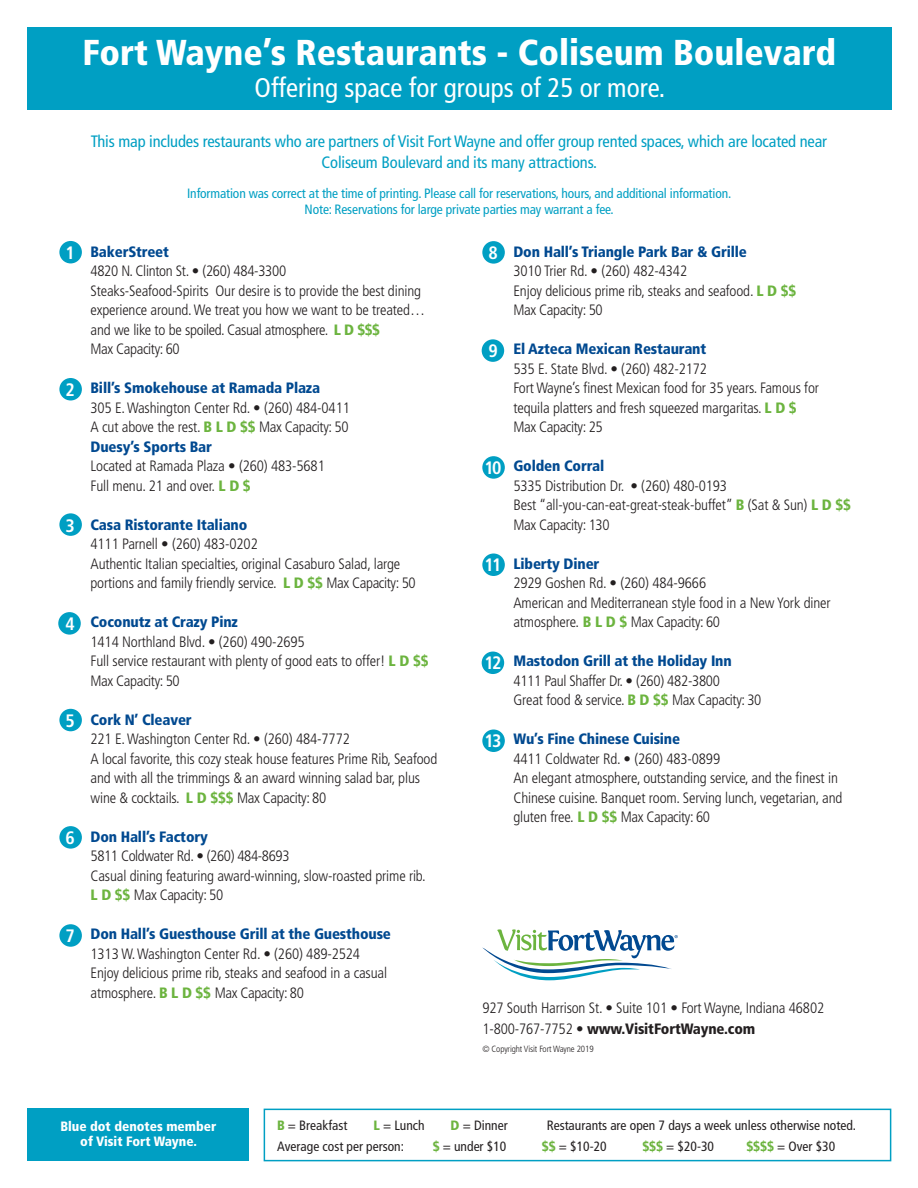
<style>
.page{position:relative;width:918px;height:1188px;background:#fff}
.page>*{position:absolute;margin:0;border:0;box-sizing:border-box;transform-origin:0 0}
.t1{font:900 condensed 36px "Frutiger";color:#fff}
.t2{font:condensed 27px "Frutiger";color:#fff}
.t3{font:700 condensed 18px "Frutiger";letter-spacing:-.1em;color:#fff}
.t4{font:condensed 16.5px "Frutiger";letter-spacing:-.01em;color:#009fc3}
.t5{font:300 condensed 15px/19.5px "Frutiger";letter-spacing:-.01em;color:#231f20}
.t6{font:900 condensed 15px "Frutiger";letter-spacing:-.01em;color:#014990}
.t7{font:900 condensed 15px "Frutiger";letter-spacing:-.01em;color:#231f20}
.t8{font:condensed 13.5px/16.5px "Frutiger";letter-spacing:-.01em;color:#009fc3;text-align:center}
.t9{font:condensed 13.5px "Frutiger";color:#231f20}
.t10{font:900 condensed 13.5px "Frutiger";color:#fff}
.t11{font:300 condensed 9px "Frutiger";letter-spacing:-.01em;color:#231f20}
.s1{font-weight:900;color:#6cb43f}
.s2{font-weight:300}
</style>
<div class="page">
<div style="left:58px;top:612px;width:23px;height:23px;background:#009fc3;border-radius:50%"></div>
<div style="left:482px;top:241px;width:23px;height:23px;background:#009fc3;border-radius:50%"></div>
<div style="left:482px;top:339px;width:22px;height:23px;background:#009fc3;border-radius:50%"></div>
<div style="left:59px;top:241px;width:23px;height:22px;background:#009fc3;border-radius:50%"></div>
<div style="left:59px;top:378px;width:23px;height:22px;background:#009fc3;border-radius:50%"></div>
<div style="left:59px;top:513px;width:23px;height:23px;background:#009fc3;border-radius:50%"></div>
<div style="left:59px;top:709px;width:23px;height:22px;background:#009fc3;border-radius:50%"></div>
<div style="left:59px;top:826px;width:23px;height:23px;background:#009fc3;border-radius:50%"></div>
<div style="left:59px;top:924px;width:23px;height:23px;background:#009fc3;border-radius:50%"></div>
<div style="left:482px;top:456px;width:23px;height:23px;background:#009fc3;border-radius:50%"></div>
<div style="left:482px;top:554px;width:23px;height:22px;background:#009fc3;border-radius:50%"></div>
<div style="left:482px;top:729px;width:23px;height:23px;background:#009fc3;border-radius:50%"></div>
<div style="left:482px;top:652px;width:22px;height:22px;background:#009fc3;border-radius:50%"></div>
<div style="left:264px;top:1109px;width:627px;height:52px;border:2px solid #009fc3"></div>
<div style="left:27px;top:1109px;width:222px;height:52px;background:#009fc3"></div>
<svg style="left:482px;top:929px;width:196px;height:51px"></svg>
<div style="left:27px;top:27px;width:864px;height:82px;background:#009fc3"></div>
<p class="t1" style="left:83px;top:31px;width:755px">Fort Wayne’s Restaurants - Coliseum Boulevard</p>
<p class="t2" style="left:254px;top:72px;width:412px">Offering space for groups of 25 or more.</p>
<p class="t3" style="left:65px;top:242px;width:11px">1</p>
<p class="t3" style="left:65px;top:379px;width:11px">2</p>
<p class="t3" style="left:65px;top:515px;width:11px">3</p>
<p class="t3" style="left:65px;top:613px;width:11px">4</p>
<p class="t3" style="left:65px;top:710px;width:11px">5</p>
<p class="t3" style="left:65px;top:827px;width:11px">6</p>
<p class="t3" style="left:65px;top:925px;width:11px">7</p>
<p class="t4" style="left:91px;top:131px;width:738px">This map includes restaurants who are partners of Visit Fort Wayne and offer group rented spaces, which are located near</p>
<p class="t4" style="left:322px;top:152px;width:277px">Coliseum Boulevard and its many attractions.</p>
<p class="t8" style="left:187px;top:185px;width:546px">Information was correct at the time of printing. Please call for reservations, hours, and additional information.<br>Note: Reservations for large private parties may warrant a fee.</p>
<p class="t6" style="left:91px;top:243px;width:80px">BakerStreet</p>
<p class="t5" style="left:91px;top:262px;width:197px">4820 N. Clinton St. • (260) 484-3300</p>
<p class="t5" style="left:91px;top:281px;width:336px">Steaks-Seafood-Spirits Our desire is to provide the best dining experience around. We treat you how we want to be treated… and we like to be spoiled. Casual atmosphere. <span class="s1">L D $$$<br></span>Max Capacity: 60</p>
<p class="t6" style="left:91px;top:379px;width:231px">Bill’s Smokehouse at Ramada Plaza</p>
<p class="t5" style="left:91px;top:398px;width:261px">305 E. Washington Center Rd. • (260) 484-0411</p>
<p class="t5" style="left:91px;top:418px;width:260px">A cut above the rest. <span class="s1">B L D $$</span> Max Capacity: 50</p>
<p class="t6" style="left:91px;top:438px;width:123px">Duesy’s Sports Bar</p>
<p class="t5" style="left:91px;top:457px;width:236px">Located at Ramada Plaza • (260) 483-5681</p>
<p class="t5" style="left:91px;top:476px;width:162px">Full menu. 21 and over. <span class="s1">L D $</span></p>
<p class="t6" style="left:91px;top:516px;width:158px">Casa Ristorante Italiano</p>
<p class="t5" style="left:91px;top:535px;width:169px">4111 Parnell • (260) 483-0202</p>
<p class="t5" style="left:91px;top:554px;width:327px">Authentic Italian specialties, original Casaburo Salad, large portions and family friendly service. <span class="s1">L D $$</span> Max Capacity: 50</p>
<p class="t6" style="left:91px;top:613px;width:149px">Coconutz at Crazy Pinz</p>
<p class="t5" style="left:91px;top:632px;width:216px">1414 Northland Blvd. • (260) 490-2695</p>
<p class="t5" style="left:91px;top:652px;width:339px">Full service restaurant with plenty of good eats to offer! <span class="s1">L D $$<br></span>Max Capacity: 50</p>
<p class="t6" style="left:91px;top:711px;width:103px">Cork N’ Cleaver</p>
<p class="t5" style="left:91px;top:730px;width:261px">221 E. Washington Center Rd. • (260) 484-7772</p>
<p class="t5" style="left:91px;top:749px;width:348px">A local favorite, this cozy steak house features Prime Rib, Seafood and with all the trimmings &amp; an award winning salad bar, plus wine &amp; cocktails. <span class="s1">L D $$$</span> Max Capacity: 80</p>
<p class="t6" style="left:91px;top:828px;width:119px">Don Hall’s Factory</p>
<p class="t5" style="left:91px;top:847px;width:201px">5811 Coldwater Rd. • (260) 484-8693</p>
<p class="t5" style="left:91px;top:866px;width:337px">Casual dining featuring award-winning, slow-roasted prime rib.</p>
<p class="t5" style="left:91px;top:886px;width:134px"><span class="s1">L D $$</span> Max Capacity: 50</p>
<p class="t6" style="left:91px;top:925px;width:302px">Don Hall’s Guesthouse Grill at the Guesthouse</p>
<p class="t5" style="left:91px;top:944px;width:271px">1313 W. Washington Center Rd. • (260) 489-2524</p>
<p class="t5" style="left:91px;top:964px;width:298px">Enjoy delicious prime rib, steaks and seafood in a casual atmosphere. <span class="s1">B L D $$</span> Max Capacity: 80</p>
<p class="t3" style="left:488px;top:242px;width:11px">8</p>
<p class="t3" style="left:488px;top:340px;width:11px">9</p>
<p class="t3" style="left:485px;top:457px;width:18px">10</p>
<p class="t3" style="left:485px;top:554px;width:18px">11</p>
<p class="t3" style="left:485px;top:652px;width:18px">12</p>
<p class="t3" style="left:485px;top:730px;width:18px">13</p>
<p class="t6" style="left:513px;top:243px;width:235px">Don Hall’s Triangle Park Bar &amp; Grille</p>
<p class="t5" style="left:513px;top:262px;width:175px">3010 Trier Rd. • (260) 482-4342</p>
<p class="t5" style="left:513px;top:281px;width:284px">Enjoy delicious prime rib, steaks and seafood. <span class="s1">L D $$<br></span>Max Capacity: 50</p>
<p class="t6" style="left:513px;top:340px;width:194px">El Azteca Mexican Restaurant</p>
<p class="t5" style="left:513px;top:359px;width:195px">535 E. State Blvd. • (260) 482-2172</p>
<p class="t5" style="left:513px;top:379px;width:307px">Fort Wayne’s finest Mexican food for 35 years. Famous for tequila platters and fresh squeezed margaritas. <span class="s1">L D $<br></span>Max Capacity: 25</p>
<p class="t6" style="left:513px;top:457px;width:92px">Golden Corral</p>
<p class="t5" style="left:513px;top:476px;width:215px">5335 Distribution Dr. • (260) 480-0193</p>
<p class="t5" style="left:513px;top:496px;width:339px">Best “all-you-can-eat-great-steak-buffet” <span class="s1">B</span> (Sat &amp; Sun) <span class="s1">L D $$<br></span>Max Capacity: 130</p>
<p class="t6" style="left:513px;top:555px;width:88px">Liberty Diner</p>
<p class="t5" style="left:513px;top:574px;width:194px">2929 Goshen Rd. • (260) 484-9666</p>
<p class="t5" style="left:513px;top:593px;width:319px">American and Mediterranean style food in a New York diner atmosphere. <span class="s1">B L D $</span> Max Capacity: 60</p>
<p class="t6" style="left:513px;top:652px;width:220px">Mastodon Grill at the Holiday Inn</p>
<p class="t5" style="left:513px;top:671px;width:208px">4111 Paul Shaffer Dr. • (260) 482-3800</p>
<p class="t5" style="left:513px;top:691px;width:250px">Great food &amp; service. <span class="s1">B D $$</span> Max Capacity: 30</p>
<p class="t6" style="left:513px;top:730px;width:168px">Wu’s Fine Chinese Cuisine</p>
<p class="t5" style="left:513px;top:749px;width:208px">4411 Coldwater Rd. • (260) 483-0899</p>
<p class="t5" style="left:513px;top:769px;width:331px">An elegant atmosphere, outstanding service, and the finest in<br>Chinese cuisine. Banquet room. Serving lunch, vegetarian, and gluten free. <span class="s1">L D $$</span> Max Capacity: 60</p>
<p class="t5" style="left:482px;top:998px;width:343px">927 South Harrison St. • Suite 101 • Fort Wayne, Indiana 46802</p>
<p class="t7" style="left:482px;top:1019px;width:274px"><span class="s2">1-800-767-7752 •</span> www.VisitFortWayne.com</p>
<p class="t11" style="left:482px;top:1043px;width:113px">© Copyright Visit Fort Wayne 2019</p>
<p class="t10" style="left:60px;top:1118px;width:158px">Blue dot denotes member</p>
<p class="t10" style="left:80px;top:1133px;width:118px">of Visit Fort Wayne.</p>
<p class="t9" style="left:277px;top:1117px;width:72px"><span class="s1">B</span> = Breakfast</p>
<p class="t9" style="left:373px;top:1117px;width:53px"><span class="s1">L</span> = Lunch</p>
<p class="t9" style="left:451px;top:1117px;width:59px"><span class="s1">D</span> = Dinner</p>
<p class="t9" style="left:547px;top:1117px;width:311px">Restaurants are open 7 days a week unless otherwise noted.</p>
<p class="t9" style="left:277px;top:1138px;width:128px">Average cost per person:</p>
<p class="t9" style="left:433px;top:1138px;width:75px"><span class="s1">$</span> = under $10</p>
<p class="t9" style="left:542px;top:1138px;width:66px"><span class="s1">$$</span> = $10-20</p>
<p class="t9" style="left:642px;top:1138px;width:73px"><span class="s1">$$$</span> = $20-30</p>
<p class="t9" style="left:746px;top:1138px;width:90px"><span class="s1">$$$$</span> = Over $30</p>
</div>
